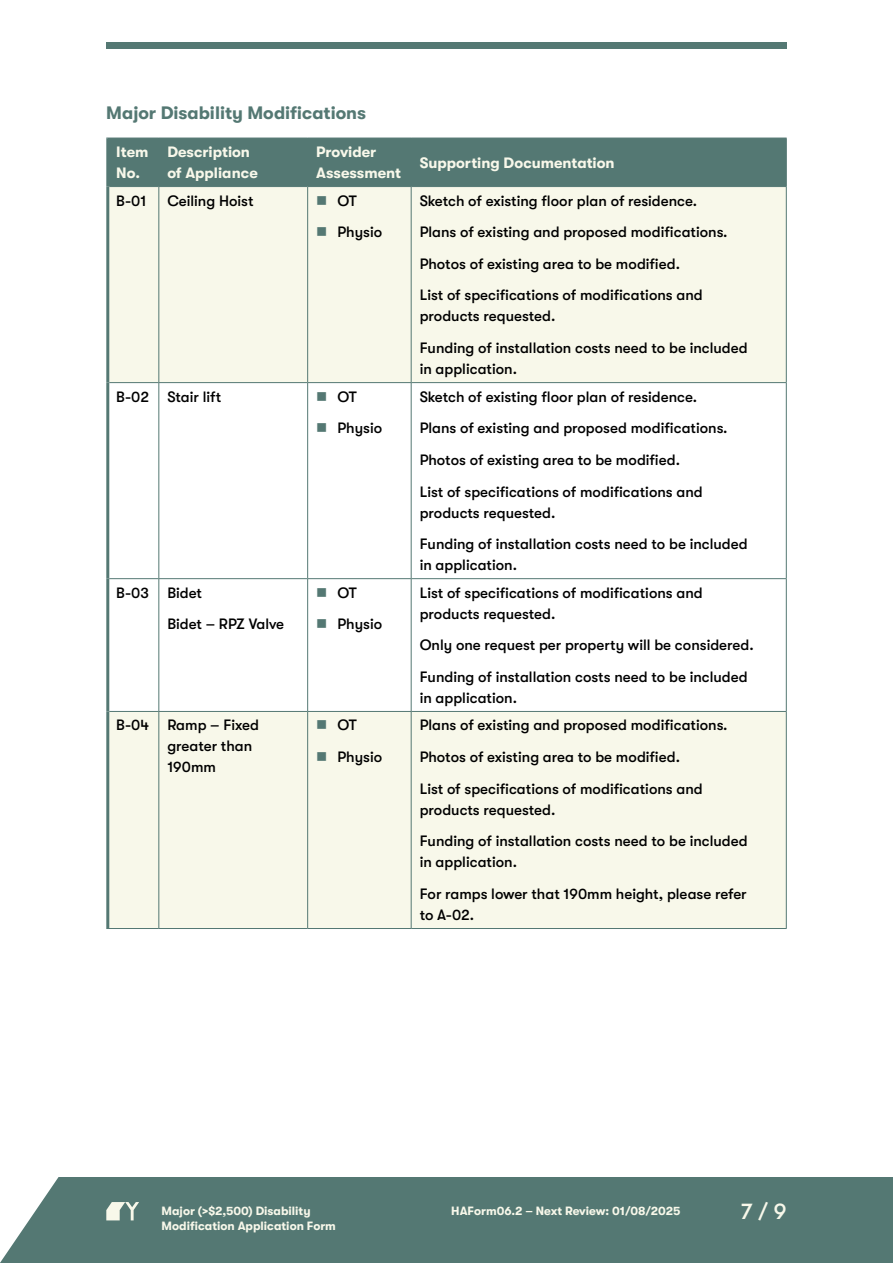
<style>
.page{position:relative;width:893px;height:1263px;background:#fff}
.page>*{position:absolute;margin:0;border:0;box-sizing:border-box;transform-origin:0 0}
.t1{font:500 22.5px "GT Walsheim Pro";color:#f8f8ea}
.H2_No_LIne_Top_of_Pa{font:700 18px "GT Walsheim Pro";color:#547873}
.Table_Body_Text{font:500 15px/21px "GT Walsheim Pro";color:#000}
.Table_Header_Row{font:700 15px/21px "GT Walsheim Pro";color:#f8f8ea}
.t2{font:700 12px "GT Walsheim Pro";color:#f8f8ea}
</style>
<div class="page">
<div style="left:106px;top:43px;width:681px;height:6px;background:#547873"></div>
<div style="left:0;top:1178px;width:893px;height:85px;background:#547873"></div>
<svg style="left:0;top:1177px;width:64px;height:86px"></svg>
<svg style="left:106px;top:1202px;width:33px;height:18px"></svg>
<div style="left:109px;top:139px;width:677px;height:47px;background:#547873"></div>
<svg style="left:109px;top:187px;width:677px;height:741px;fill:#f8f8ea"></svg>
<hr style="left:106px;top:138px;width:3px;height:49px;background:#547873">
<hr style="left:106px;top:138px;width:53px;height:1px;background:#547873">
<hr style="left:109px;top:186px;width:50px;height:1px;background:#547873">
<hr style="left:158px;top:138px;width:1px;height:48px;background:#547873">
<hr style="left:159px;top:138px;width:149px;height:1px;background:#547873">
<hr style="left:308px;top:138px;width:103px;height:1px;background:#547873">
<hr style="left:411px;top:138px;width:376px;height:1px;background:#547873">
<hr style="left:307px;top:138px;width:1px;height:48px;background:#547873">
<hr style="left:411px;top:138px;width:1px;height:48px;background:#547873">
<hr style="left:786px;top:138px;width:1px;height:48px;background:#547873">
<hr style="left:159px;top:186px;width:149px;height:1px;background:#547873">
<hr style="left:308px;top:186px;width:103px;height:1px;background:#547873">
<hr style="left:411px;top:186px;width:376px;height:1px;background:#547873">
<hr style="left:106px;top:187px;width:3px;height:196px;background:#547873">
<hr style="left:158px;top:187px;width:1px;height:195px;background:#547873">
<hr style="left:307px;top:187px;width:1px;height:195px;background:#547873">
<hr style="left:411px;top:187px;width:1px;height:195px;background:#547873">
<hr style="left:786px;top:187px;width:1px;height:195px;background:#547873">
<hr style="left:106px;top:383px;width:3px;height:196px;background:#547873">
<hr style="left:109px;top:382px;width:50px;height:1px;background:#547873">
<hr style="left:158px;top:383px;width:1px;height:195px;background:#547873">
<hr style="left:159px;top:382px;width:149px;height:1px;background:#547873">
<hr style="left:308px;top:382px;width:103px;height:1px;background:#547873">
<hr style="left:411px;top:382px;width:376px;height:1px;background:#547873">
<hr style="left:307px;top:383px;width:1px;height:195px;background:#547873">
<hr style="left:411px;top:383px;width:1px;height:195px;background:#547873">
<hr style="left:786px;top:383px;width:1px;height:195px;background:#547873">
<hr style="left:106px;top:579px;width:3px;height:132px;background:#547873">
<hr style="left:109px;top:578px;width:50px;height:1px;background:#547873">
<hr style="left:158px;top:579px;width:1px;height:132px;background:#547873">
<hr style="left:159px;top:578px;width:149px;height:1px;background:#547873">
<hr style="left:308px;top:578px;width:103px;height:1px;background:#547873">
<hr style="left:411px;top:578px;width:376px;height:1px;background:#547873">
<hr style="left:307px;top:579px;width:1px;height:132px;background:#547873">
<hr style="left:411px;top:579px;width:1px;height:132px;background:#547873">
<hr style="left:786px;top:579px;width:1px;height:132px;background:#547873">
<hr style="left:106px;top:711px;width:3px;height:217px;background:#547873">
<hr style="left:109px;top:711px;width:50px;height:1px;background:#547873">
<hr style="left:158px;top:712px;width:1px;height:216px;background:#547873">
<hr style="left:159px;top:711px;width:149px;height:1px;background:#547873">
<hr style="left:308px;top:711px;width:103px;height:1px;background:#547873">
<hr style="left:411px;top:711px;width:376px;height:1px;background:#547873">
<hr style="left:307px;top:712px;width:1px;height:216px;background:#547873">
<hr style="left:411px;top:712px;width:1px;height:216px;background:#547873">
<hr style="left:786px;top:712px;width:1px;height:216px;background:#547873">
<hr style="left:106px;top:928px;width:53px;height:1px;background:#547873">
<hr style="left:159px;top:928px;width:149px;height:1px;background:#547873">
<hr style="left:308px;top:928px;width:103px;height:1px;background:#547873">
<hr style="left:411px;top:928px;width:376px;height:1px;background:#547873">
<svg style="left:317px;top:196px;width:9px;height:8px"></svg>
<svg style="left:317px;top:227px;width:9px;height:9px"></svg>
<svg style="left:317px;top:392px;width:9px;height:8px"></svg>
<svg style="left:317px;top:423px;width:9px;height:9px"></svg>
<svg style="left:317px;top:588px;width:9px;height:9px"></svg>
<svg style="left:317px;top:619px;width:9px;height:9px"></svg>
<svg style="left:317px;top:720px;width:9px;height:9px"></svg>
<svg style="left:317px;top:752px;width:9px;height:9px"></svg>
<h2 class="H2_No_LIne_Top_of_Pa" style="left:106px;top:103px;width:261px">Major Disability Modifications</h2>
<p class="Table_Header_Row" style="left:116px;top:141px;width:34px">Item<br>No.</p>
<p class="Table_Header_Row" style="left:167px;top:141px;width:92px">Description of Appliance</p>
<p class="Table_Header_Row" style="left:316px;top:141px;width:86px">Provider<br>Assessment</p>
<p class="Table_Header_Row" style="left:420px;top:152px;width:197px">Supporting Documentation</p>
<p class="Table_Body_Text" style="left:116px;top:190px;width:32px">B-01</p>
<p class="Table_Body_Text" style="left:167px;top:190px;width:88px">Ceiling Hoist</p>
<p class="Table_Body_Text" style="left:337px;top:190px;width:21px">OT</p>
<p class="Table_Body_Text" style="left:337px;top:222px;width:46px">Physio</p>
<p class="Table_Body_Text" style="left:420px;top:190px;width:279px">Sketch of existing floor plan of residence.</p>
<p class="Table_Body_Text" style="left:420px;top:222px;width:309px">Plans of existing and proposed modifications.</p>
<p class="Table_Body_Text" style="left:420px;top:253px;width:262px">Photos of existing area to be modified.</p>
<p class="Table_Body_Text" style="left:420px;top:285px;width:285px">List of specifications of modifications and products requested.</p>
<p class="Table_Body_Text" style="left:420px;top:337px;width:330px">Funding of installation costs need to be included in application.</p>
<p class="Table_Body_Text" style="left:116px;top:386px;width:34px">B-02</p>
<p class="Table_Body_Text" style="left:167px;top:386px;width:56px">Stair lift</p>
<p class="Table_Body_Text" style="left:337px;top:386px;width:21px">OT</p>
<p class="Table_Body_Text" style="left:337px;top:418px;width:46px">Physio</p>
<p class="Table_Body_Text" style="left:420px;top:386px;width:279px">Sketch of existing floor plan of residence.</p>
<p class="Table_Body_Text" style="left:420px;top:418px;width:309px">Plans of existing and proposed modifications.</p>
<p class="Table_Body_Text" style="left:420px;top:449px;width:262px">Photos of existing area to be modified.</p>
<p class="Table_Body_Text" style="left:420px;top:481px;width:285px">List of specifications of modifications and products requested.</p>
<p class="Table_Body_Text" style="left:420px;top:533px;width:330px">Funding of installation costs need to be included in application.</p>
<p class="Table_Body_Text" style="left:116px;top:582px;width:34px">B-03</p>
<p class="Table_Body_Text" style="left:167px;top:582px;width:36px">Bidet</p>
<p class="Table_Body_Text" style="left:167px;top:614px;width:118px">Bidet – RPZ Valve</p>
<p class="Table_Body_Text" style="left:337px;top:582px;width:21px">OT</p>
<p class="Table_Body_Text" style="left:337px;top:614px;width:46px">Physio</p>
<p class="Table_Body_Text" style="left:420px;top:582px;width:285px">List of specifications of modifications and products requested.</p>
<p class="Table_Body_Text" style="left:420px;top:635px;width:336px">Only one request per property will be considered.</p>
<p class="Table_Body_Text" style="left:420px;top:666px;width:330px">Funding of installation costs need to be included in application.</p>
<p class="Table_Body_Text" style="left:116px;top:715px;width:34px">B-04</p>
<p class="Table_Body_Text" style="left:167px;top:715px;width:93px">Ramp – Fixed greater than<br>190mm</p>
<p class="Table_Body_Text" style="left:337px;top:715px;width:21px">OT</p>
<p class="Table_Body_Text" style="left:337px;top:746px;width:46px">Physio</p>
<p class="Table_Body_Text" style="left:420px;top:715px;width:309px">Plans of existing and proposed modifications.</p>
<p class="Table_Body_Text" style="left:420px;top:746px;width:262px">Photos of existing area to be modified.</p>
<p class="Table_Body_Text" style="left:420px;top:778px;width:285px">List of specifications of modifications and products requested.</p>
<p class="Table_Body_Text" style="left:420px;top:831px;width:330px">Funding of installation costs need to be included in application.</p>
<p class="Table_Body_Text" style="left:420px;top:883px;width:329px">For ramps lower that 190mm height, please refer to A-02.</p>
<p class="t2" style="left:162px;top:1204px;width:151px">Major (&gt;$2,500) Disability</p>
<h1 class="t1" style="left:741px;top:1199px;width:48px">7 / 9</h1>
<p class="t2" style="left:162px;top:1219px;width:176px">Modification Application Form</p>
<p class="t2" style="left:451px;top:1204px;width:231px">HAForm06.2 – Next Review: 01/08/2025</p>
</div>
